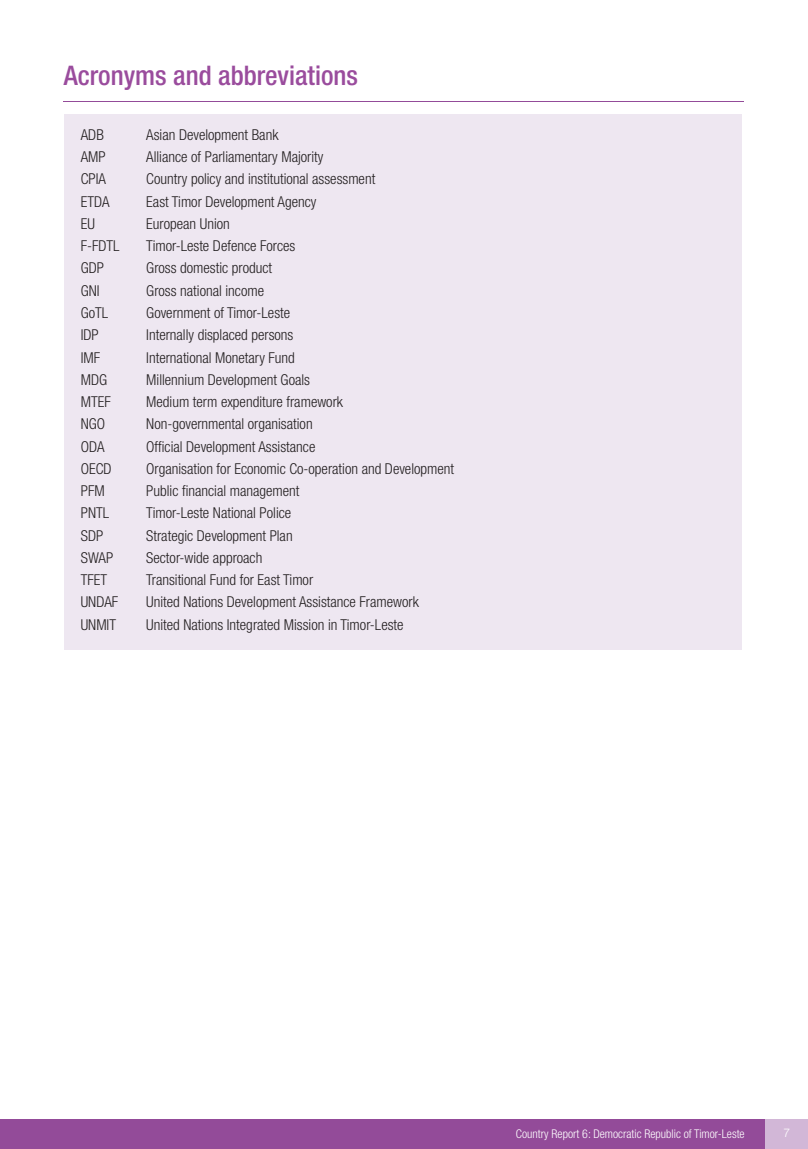
<style>
.page{position:relative;width:808px;height:1149px;background:#fff}
.page>*{position:absolute;margin:0;border:0;box-sizing:border-box;transform-origin:0 0}
.t1{font:500 condensed 27px "Helvetica Neue";color:#9a4c9d}
.t2{font:300 condensed 15px "Helvetica Neue";color:#231f20}
.t3{font:300 condensed 12px "Helvetica Neue";color:#fff}
.t4{font:300 12px "Helvetica Neue";color:#fff}
</style>
<div class="page">
<div style="left:0;top:1118px;width:765px;height:30px;background:#934b99"></div>
<div style="left:765px;top:1118px;width:43px;height:30px;background:#d2b7d7"></div>
<div style="left:64px;top:114px;width:678px;height:535px;background:#eee7f1"></div>
<hr style="left:64px;top:101px;width:680px;height:1px;background:#934b99">
<h1 class="t1" style="left:64px;top:59px;width:296px">Acronyms and abbreviations</h1>
<p class="t2" style="left:81px;top:126px;width:25px">ADB</p>
<p class="t2" style="left:146px;top:126px;width:134px">Asian Development Bank</p>
<p class="t2" style="left:81px;top:148px;width:26px">AMP</p>
<p class="t2" style="left:146px;top:148px;width:179px">Alliance of Parliamentary Majority</p>
<p class="t2" style="left:81px;top:170px;width:27px">CPIA</p>
<p class="t2" style="left:146px;top:170px;width:230px">Country policy and institutional assessment</p>
<p class="t2" style="left:81px;top:193px;width:30px">ETDA</p>
<p class="t2" style="left:146px;top:193px;width:172px">East Timor Development Agency</p>
<p class="t2" style="left:81px;top:215px;width:16px">EU</p>
<p class="t2" style="left:146px;top:215px;width:85px">European Union</p>
<p class="t2" style="left:81px;top:237px;width:40px">F-FDTL</p>
<p class="t2" style="left:146px;top:237px;width:151px">Timor-Leste Defence Forces</p>
<p class="t2" style="left:81px;top:259px;width:25px">GDP</p>
<p class="t2" style="left:146px;top:259px;width:127px">Gross domestic product</p>
<p class="t2" style="left:81px;top:282px;width:20px">GNI</p>
<p class="t2" style="left:146px;top:282px;width:119px">Gross national income</p>
<p class="t2" style="left:81px;top:304px;width:29px">GoTL</p>
<p class="t2" style="left:146px;top:304px;width:145px">Government of Timor-Leste</p>
<p class="t2" style="left:81px;top:326px;width:20px">IDP</p>
<p class="t2" style="left:146px;top:326px;width:149px">Internally displaced persons</p>
<p class="t2" style="left:81px;top:348px;width:21px">IMF</p>
<p class="t2" style="left:146px;top:348px;width:150px">International Monetary Fund</p>
<p class="t2" style="left:81px;top:371px;width:28px">MDG</p>
<p class="t2" style="left:146px;top:371px;width:165px">Millennium Development Goals</p>
<p class="t2" style="left:81px;top:393px;width:31px">MTEF</p>
<p class="t2" style="left:146px;top:393px;width:198px">Medium term expenditure framework</p>
<p class="t2" style="left:81px;top:415px;width:26px">NGO</p>
<p class="t2" style="left:146px;top:415px;width:168px">Non-governmental organisation</p>
<p class="t2" style="left:81px;top:437px;width:25px">ODA</p>
<p class="t2" style="left:146px;top:437px;width:171px">Official Development Assistance</p>
<p class="t2" style="left:81px;top:460px;width:32px">OECD</p>
<p class="t2" style="left:146px;top:460px;width:309px">Organisation for Economic Co-operation and Development</p>
<p class="t2" style="left:81px;top:482px;width:25px">PFM</p>
<p class="t2" style="left:146px;top:482px;width:155px">Public financial management</p>
<p class="t2" style="left:81px;top:504px;width:30px">PNTL</p>
<p class="t2" style="left:146px;top:504px;width:146px">Timor-Leste National Police</p>
<p class="t2" style="left:81px;top:526px;width:24px">SDP</p>
<p class="t2" style="left:146px;top:526px;width:148px">Strategic Development Plan</p>
<p class="t2" style="left:81px;top:549px;width:34px">SWAP</p>
<p class="t2" style="left:146px;top:549px;width:118px">Sector-wide approach</p>
<p class="t2" style="left:81px;top:571px;width:28px">TFET</p>
<p class="t2" style="left:146px;top:571px;width:168px">Transitional Fund for East Timor</p>
<p class="t2" style="left:81px;top:593px;width:39px">UNDAF</p>
<p class="t2" style="left:146px;top:593px;width:274px">United Nations Development Assistance Framework</p>
<p class="t2" style="left:81px;top:615px;width:37px">UNMIT</p>
<p class="t2" style="left:146px;top:615px;width:259px">United Nations Integrated Mission in Timor-Leste</p>
<p class="t3" style="left:516px;top:1126px;width:230px">Country Report 6: Democratic Republic of Timor-Leste</p>
<p class="t4" style="left:783px;top:1124px;width:8px">7</p>
</div>
